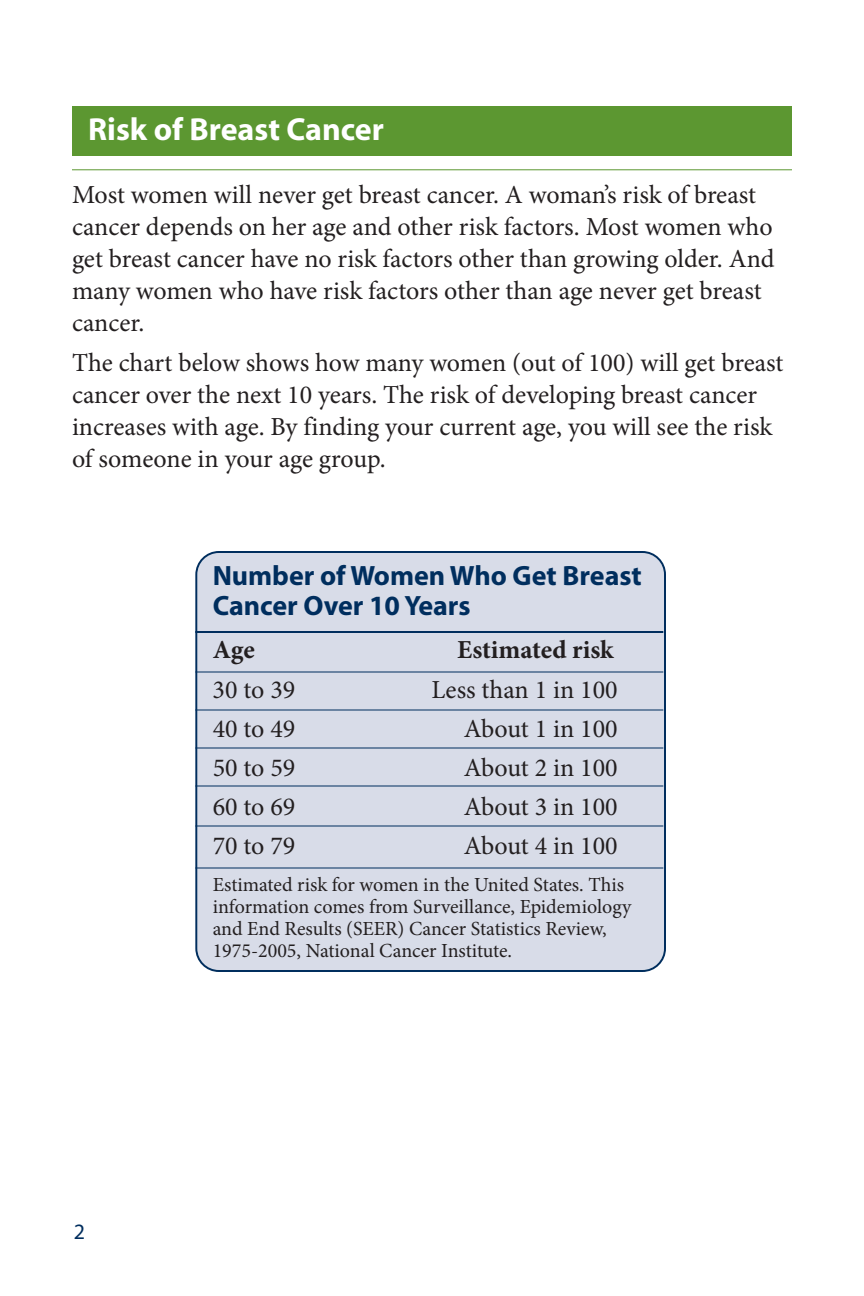
<style>
.page{position:relative;width:864px;height:1296px;background:#fff}
.page>*{position:absolute;margin:0;border:0;box-sizing:border-box;transform-origin:0 0}
.t1{font:700 32px "Myriad";color:#fff}
.t2{font:700 28px/30px "Myriad";color:#002e5e}
.t3{font:26px/32px "Minion Pro";letter-spacing:-.005em;color:#231f20}
.t4{font:700 26px "Minion Pro";color:#231f20}
.t5{font:22px "Myriad";color:#002e5e}
.t6{font:20px/22px "Minion Pro";color:#231f20}
</style>
<div class="page">
<div style="left:195px;top:551px;width:471px;height:421px;background:#d8dce8"></div>
<div style="left:72px;top:107px;width:720px;height:49px;background:#5c9731"></div>
<hr style="left:72px;top:169px;width:720px;height:1px;background:#5c9731">
<hr style="left:195px;top:631px;width:468px;height:2px;background:#002e5e">
<hr style="left:195px;top:672px;width:468px;height:1px;background:#002e5e">
<hr style="left:195px;top:710px;width:468px;height:1px;background:#002e5e">
<hr style="left:195px;top:748px;width:468px;height:1px;background:#002e5e">
<hr style="left:195px;top:786px;width:468px;height:1px;background:#002e5e">
<hr style="left:195px;top:826px;width:468px;height:1px;background:#002e5e">
<hr style="left:195px;top:868px;width:468px;height:1px;background:#002e5e">
<p class="t1" style="left:88px;top:117px;width:297px">Risk of Breast Cancer</p>
<p class="t3" style="left:72px;top:181px;width:704px">Most women will never get breast cancer. A woman’s risk of breast cancer depends on her age and other risk factors. Most women who get breast cancer have no risk factors other than growing older. And many women who have risk factors other than age never get breast cancer.</p>
<p class="t3" style="left:72px;top:349px;width:713px">The chart below shows how many women (out of 100) will get breast cancer over the next 10 years. The risk of developing breast cancer increases with age. By finding your current age, you will see the risk of someone in your age group.</p>
<p class="t5" style="left:74px;top:1224px;width:13px">2</p>
<p class="t2" style="left:213px;top:563px;width:431px">Number of Women Who Get Breast<br>Cancer Over 10 Years</p>
<p class="t4" style="left:213px;top:640px;width:44px">Age</p>
<p class="t4" style="left:457px;top:640px;width:158px">Estimated risk</p>
<p class="t3" style="left:213px;top:676px;width:84px">30 to 39</p>
<p class="t3" style="left:431px;top:676px;width:188px">Less than 1 in 100</p>
<p class="t3" style="left:213px;top:715px;width:84px">40 to 49</p>
<p class="t3" style="left:464px;top:715px;width:155px">About 1 in 100</p>
<p class="t3" style="left:213px;top:754px;width:84px">50 to 59</p>
<p class="t3" style="left:464px;top:754px;width:155px">About 2 in 100</p>
<p class="t3" style="left:213px;top:793px;width:84px">60 to 69</p>
<p class="t3" style="left:464px;top:793px;width:155px">About 3 in 100</p>
<p class="t3" style="left:213px;top:832px;width:84px">70 to 79</p>
<p class="t3" style="left:464px;top:832px;width:155px">About 4 in 100</p>
<p class="t6" style="left:213px;top:875px;width:420px">Estimated risk for women in the United States. This information comes from Surveillance, Epidemiology and End Results (SEER) Cancer Statistics Review, 1975-2005, National Cancer Institute.</p>
</div>
